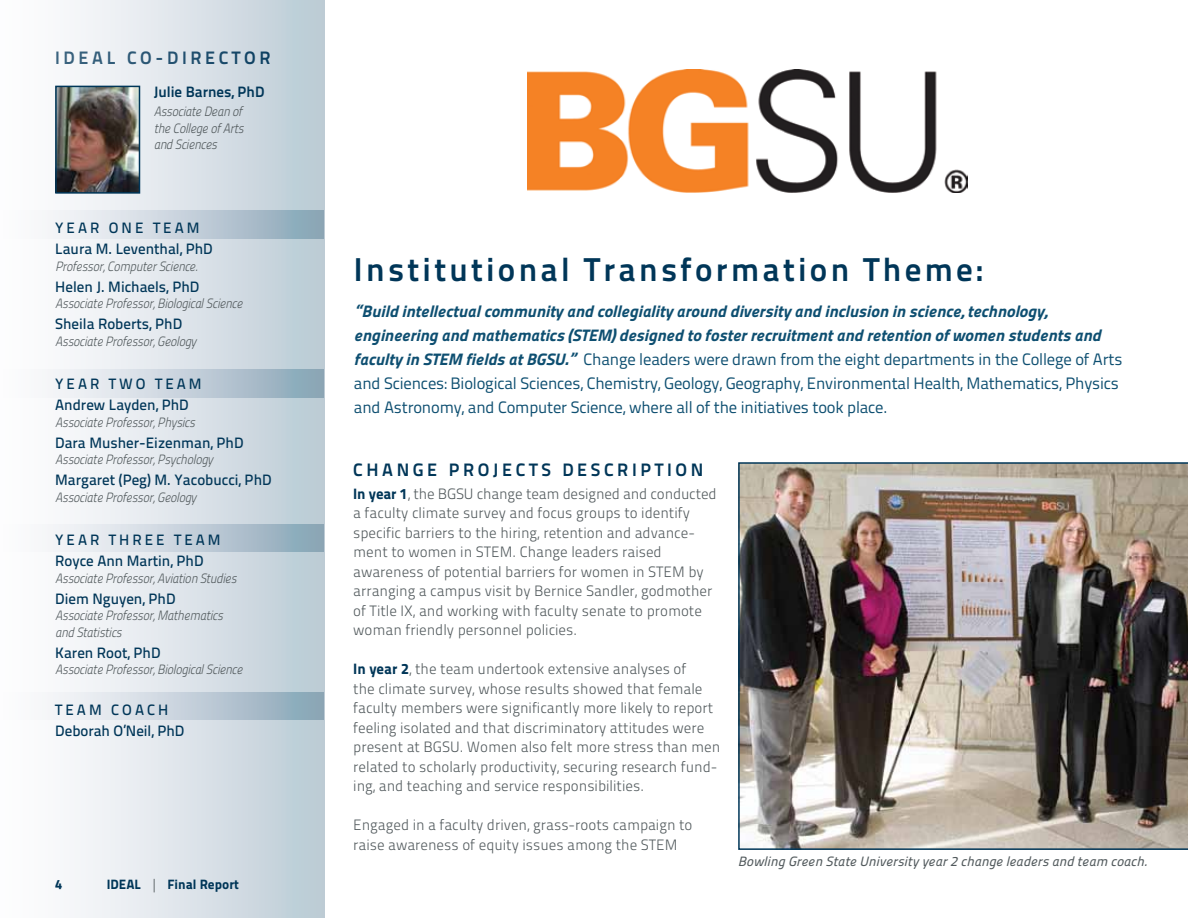
<style>
.page{position:relative;width:1188px;height:918px;background:#fff}
.page>*{position:absolute;margin:0;border:0;box-sizing:border-box;transform-origin:0 0}
.t1{font:33px "Titillium Text 25 L 800 wt";letter-spacing:.1em;color:#003658}
.t2{font:18px "Titillium Text 25 L 800 wt";letter-spacing:.2em;color:#003658}
.t3{font:16.5px/24px "Titillium Text 25 L 400 wt";letter-spacing:-.01em;color:#0e4f71}
.t4{font:16.5px/24px "Titillitalic 999 wt";letter-spacing:-.01em;color:#0e4f71}
.t5{font:15px/19.5px "Titillium Maps 26 L 250 wt";color:#525a5d}
.t6{font:15px/21px "Titillium Text 25 L 600 wt";color:#003658}
.t7{font:15px "Titillium Text 25 L 800 wt";color:#003658}
.t8{font:13.5px/16.5px "Titillitalic 250 wt";letter-spacing:-.03em;color:#525a5d;text-align:justify;scale:.9 1}
.t9{font:13.5px "Titillitalic 500 wt";color:#525a5d}
.t10{font:13.5px "Titillium Maps 26 L 999 wt";color:#003658}
.s1{font-family:"Titillium Maps 26 L 250 wt";color:#525a5d}
.s2{font-family:"Titillitalic 999 wt"}
.s3{font-family:"Titillium Maps 26 L 999 wt";color:#003658}
</style>
<div class="page">
<div style="left:0;top:0;width:324px;height:918px;background:linear-gradient(to right,#fff,#bdcdd7)"></div>
<img style="left:58px;top:89px;width:79px;height:102px">
<div style="left:55px;top:86px;width:85px;height:108px;border:2px solid #003658"></div>
<div style="left:0;top:692px;width:324px;height:28px;background:linear-gradient(to right,#fff,#8da8b9)"></div>
<div style="left:0;top:211px;width:324px;height:27px;background:linear-gradient(to right,#fff,#8da8b9)"></div>
<div style="left:0;top:370px;width:324px;height:27px;background:linear-gradient(to right,#fff,#8da8b9)"></div>
<div style="left:0;top:524px;width:324px;height:28px;background:linear-gradient(to right,#fff,#8da8b9)"></div>
<img style="left:738px;top:462px;width:450px;height:388px">
<img style="left:528px;top:69px;width:440px;height:124px">
<p class="t2" style="left:55px;top:44px;width:139px">IDEAL Co -Dire</p>
<p class="t2" style="left:219px;top:44px;width:27px">ctor</p>
<p class="t7" style="left:154px;top:80px;width:112px">Julie Barnes, PhD</p>
<p class="t8" style="left:154px;top:103px;width:102px">Associate Dean of the College of Arts and Sciences</p>
<p class="t6" style="left:55px;top:217px;width:159px">YEAR ONE TEAM<br>Laura M. Leventhal, PhD</p>
<p class="t8" style="left:55px;top:257px;width:160px">Professor, Computer Science.</p>
<p class="t6" style="left:55px;top:275px;width:146px">Helen J. Michaels, PhD</p>
<p class="t8" style="left:55px;top:295px;width:210px">Associate Professor, Biological Science</p>
<p class="t6" style="left:55px;top:313px;width:129px">Sheila Roberts, PhD</p>
<p class="t8" style="left:55px;top:332px;width:158px">Associate Professor, Geology</p>
<p class="t6" style="left:55px;top:373px;width:148px">YEAR TWO TEAM<br>Andrew Layden, PhD</p>
<p class="t8" style="left:55px;top:413px;width:157px">Associate Professor, Physics</p>
<p class="t6" style="left:55px;top:431px;width:190px">Dara Musher-Eizenman, PhD</p>
<p class="t8" style="left:55px;top:451px;width:177px">Associate Professor, Psychology</p>
<p class="t6" style="left:55px;top:469px;width:218px">Margaret (Peg) M. Yacobucci, PhD</p>
<p class="t8" style="left:55px;top:488px;width:158px">Associate Professor, Geology</p>
<p class="t6" style="left:55px;top:529px;width:167px">YEAR THREE TEAM<br>Royce Ann Martin, PhD</p>
<p class="t8" style="left:55px;top:569px;width:203px">Associate Professor, Aviation Studies</p>
<p class="t6" style="left:55px;top:587px;width:122px">Diem Nguyen, PhD</p>
<p class="t8" style="left:55px;top:607px;width:188px">Associate Professor, Mathematics and Statistics</p>
<p class="t6" style="left:55px;top:641px;width:107px">Karen Root, PhD</p>
<p class="t8" style="left:55px;top:661px;width:210px">Associate Professor, Biological Science</p>
<p class="t6" style="left:55px;top:698px;width:131px">TEAM COACH<br>Deborah O’Neil, PhD</p>
<p class="t10" style="left:55px;top:874px;width:9px">4</p>
<p class="t10" style="left:107px;top:874px;width:134px">IDEAL <span class="s1">|</span> Final Report</p>
<h1 class="t1" style="left:354px;top:244px;width:631px">Institutional Transformation Theme:</h1>
<p class="t4" style="left:354px;top:298px;width:748px">“Build intellectual community and collegiality around diversity and inclusion in science, technology, engineering and mathematics (STEM) designed to foster recruitment and retention of women students and</p>
<p class="t3" style="left:354px;top:346px;width:770px"><span class="s2">faculty in STEM fields at BGSU.”</span> Change leaders were drawn from the eight departments in the College of Arts and Sciences: Biological Sciences, Chemistry, Geology, Geography, Environmental Health, Mathematics, Physics and Astronomy, and Computer Science, where all of the initiatives took place.</p>
<p class="t2" style="left:353px;top:456px;width:277px">Chan ge Pro je ct s De scription</p>
<p class="t5" style="left:353px;top:483px;width:365px"><span class="s3">In year 1</span>, the BGSU change team designed and conducted a faculty climate survey and focus groups to identify specific barriers to the hiring, retention and advance&shy;ment to women in STEM. Change leaders raised awareness of potential barriers for women in STEM by arranging a campus visit by Bernice Sandler, godmother of Title IX, and working with faculty senate to promote woman friendly personnel policies.</p>
<p class="t5" style="left:353px;top:659px;width:369px"><span class="s3">In year 2</span>, the team undertook extensive analyses of<br>the climate survey, whose results showed that female faculty members were significantly more likely to report feeling isolated and that discriminatory attitudes were present at BGSU. Women also felt more stress than men related to scholarly productivity, securing research fund&shy;ing, and teaching and service responsibilities.</p>
<p class="t5" style="left:353px;top:815px;width:341px">Engaged in a faculty driven, grass-roots campaign to raise awareness of equity issues among the STEM</p>
<p class="t9" style="left:738px;top:852px;width:411px">Bowling Green State University year 2 change leaders and team coach.</p>
</div>
